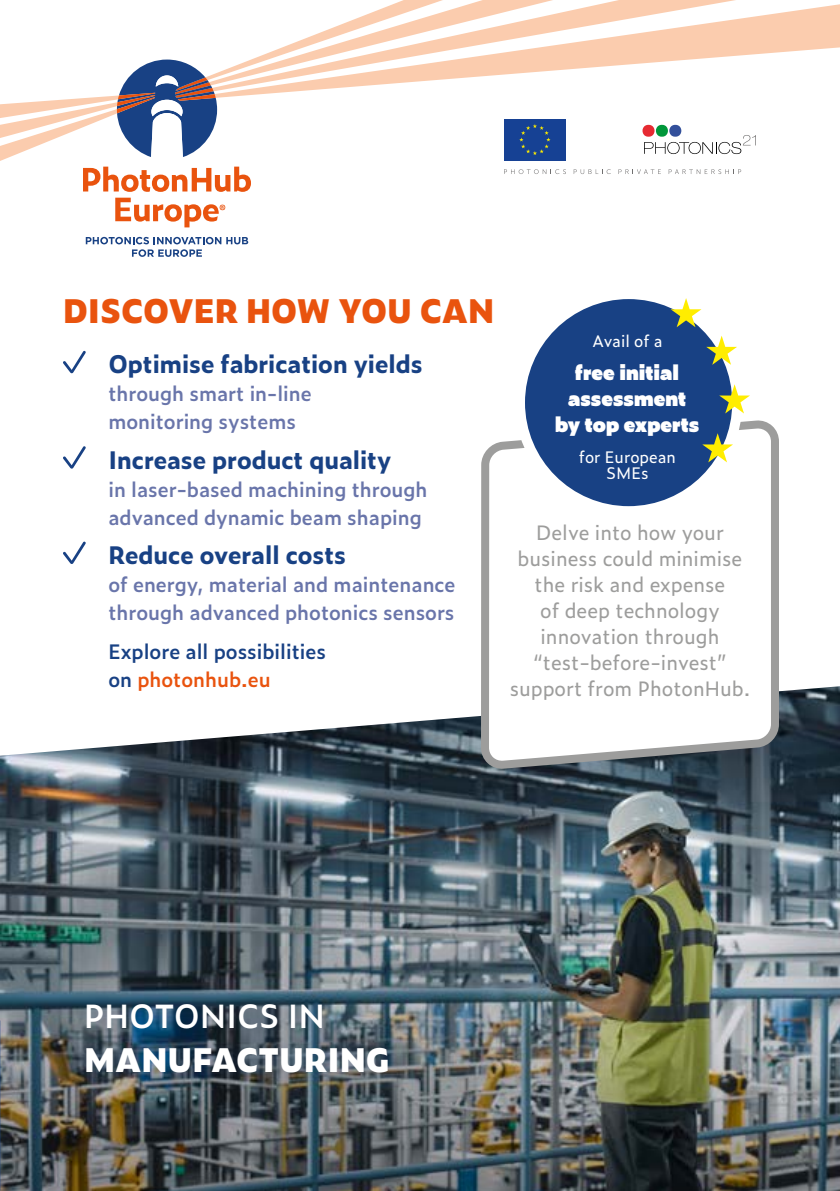
<style>
.page{position:relative;width:840px;height:1191px;background:#fff}
.page>*{position:absolute;margin:0;border:0;box-sizing:border-box;transform-origin:0 0}
.t1{font:800 32px "Zeitung Pro";color:#e9530e}
.t2{font:800 32px "Zeitung Pro";color:#fff}
.t3{font:600 32px "Zeitung Pro";color:#fff}
.t4{font:700 24px "Zeitung Pro";color:#184184}
.t5{font:600 20px/28px "Zeitung Pro";color:#6975aa}
.t6{font:20px/26px "Zeitung Pro";color:#9d9d9c;text-align:center}
.t7{font:600 20px/28px "Zeitung Pro";color:#184184}
.t8{font:900 20px/26px "Zeitung Pro";color:#fff;text-align:center}
.t9{font:16px/16px "Zeitung Pro";color:#fff;text-align:center}
.s1{color:#e9530e}
</style>
<div class="page">
<svg style="left:782px;top:4px;width:57px;height:48px;background:#fbd3b9"></svg>
<svg style="left:86px;top:237px;width:162px;height:20px"></svg>
<svg style="left:83px;top:167px;width:168px;height:25px"></svg>
<svg style="left:115px;top:198px;width:110px;height:29px"></svg>
<svg style="left:0;top:0;width:476px;height:161px"></svg>
<img style="left:0;top:686px;width:839px;height:505px">
<svg style="left:63px;top:351px;width:23px;height:22px"></svg>
<svg style="left:63px;top:446px;width:23px;height:22px"></svg>
<svg style="left:63px;top:541px;width:23px;height:23px"></svg>
<div style="left:68px;top:985px;width:336px;height:105px;background:#184184;opacity:.33"></div>
<img style="left:476px;top:0;width:306px;height:1191px">
<div style="left:519px;top:294px;width:217px;height:217px;background:#184184;border-radius:50%"></div>
<div style="left:514px;top:289px;width:227px;height:227px;border:10px solid #fff;border-radius:50%"></div>
<svg style="left:702px;top:433px;width:30px;height:29px"></svg>
<svg style="left:719px;top:384px;width:30px;height:29px"></svg>
<svg style="left:706px;top:335px;width:30px;height:30px"></svg>
<svg style="left:670px;top:298px;width:31px;height:29px"></svg>
<h1 class="t1" style="left:63px;top:285px;width:432px">DISCOVER HOW YOU CAN</h1>
<p class="t4" style="left:108px;top:346px;width:315px">Optimise fabrication yields</p>
<p class="t5" style="left:108px;top:379px;width:205px">through smart in-line monitoring systems</p>
<p class="t4" style="left:108px;top:441px;width:284px">Increase product quality</p>
<p class="t5" style="left:108px;top:474px;width:320px">in laser-based machining through advanced dynamic beam shaping</p>
<p class="t4" style="left:108px;top:536px;width:239px">Reduce overall costs</p>
<p class="t5" style="left:108px;top:570px;width:348px">of energy, material and maintenance through advanced photonics sensors</p>
<p class="t7" style="left:108px;top:637px;width:219px">Explore all possibilities on <span class="s1">photonhub.eu</span></p>
<p class="t9" style="left:592px;top:333px;width:72px">Avail of a</p>
<p class="t8" style="left:554px;top:358px;width:146px">free initial assessment by top experts</p>
<p class="t9" style="left:578px;top:448px;width:98px">for European<br>SMEs</p>
<p class="t6" style="left:509px;top:519px;width:242px">Delve into how your business could minimise the risk and expense<br>of deep technology innovation through “test-before-invest” support from PhotonHub.</p>
<h1 class="t3" style="left:84px;top:991px;width:242px">PHOTONICS IN</h1>
<h1 class="t2" style="left:84px;top:1034px;width:307px">MANUFACTURING</h1>
</div>
